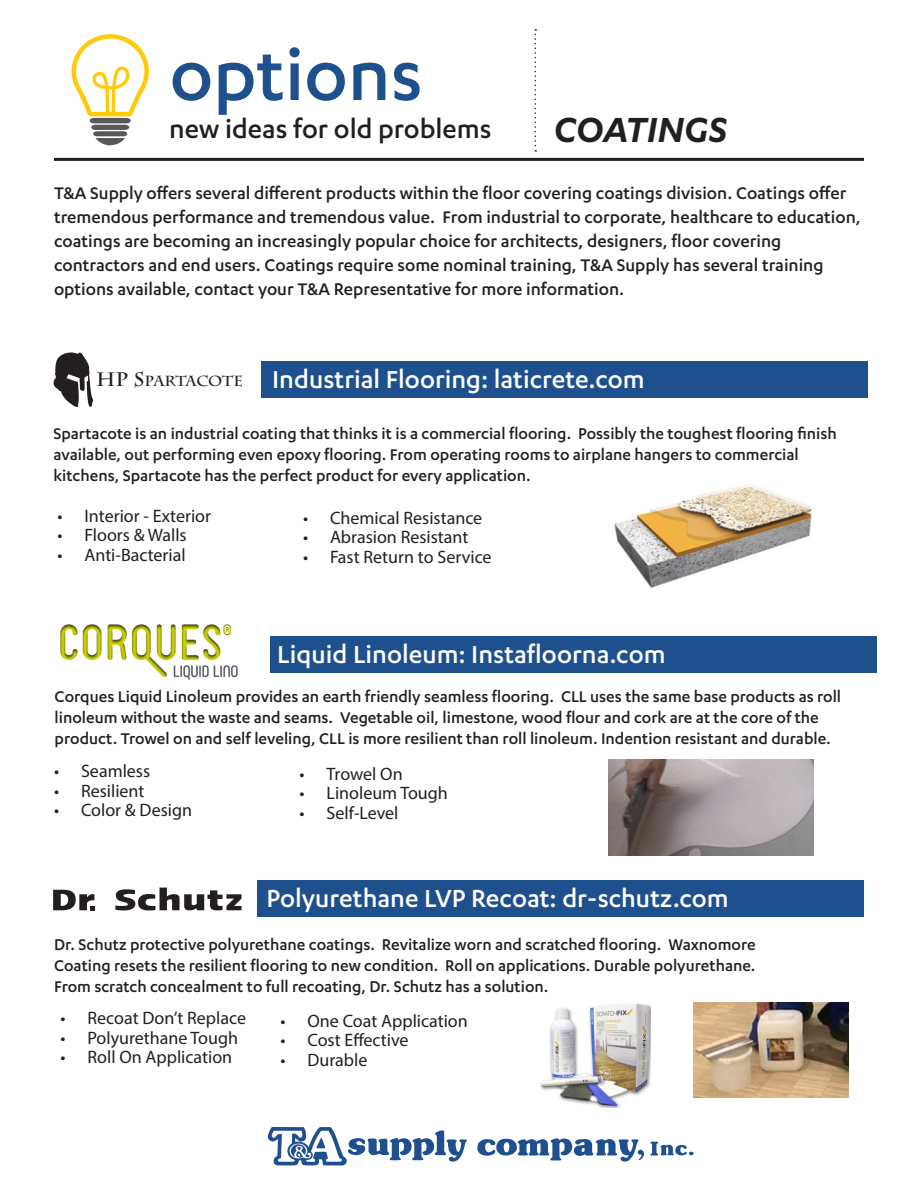
<style>
.page{position:relative;width:918px;height:1188px;background:#fff}
.page>*{position:absolute;margin:0;border:0;box-sizing:border-box;transform-origin:0 0}
.t1{font:500 82.5px "Karbon";color:#1e508e}
.t2{font:italic 600 40.5px "Karbon";color:#231f20}
.t3{font:500 30px "Karbon";color:#231f20}
.t4{font:500 28.5px "Karbon";color:#fff}
.t5{font:500 19.5px/24px "Karbon";color:#231f20}
.t6{font:500 18px/21px "Karbon";color:#231f20}
.t7{font:18px "Myriad Pro";color:#231f20}
.t8{font:700 14.55px "Charlemagne Std";color:#231f20}
.s1{font-size:19.5px}
</style>
<div class="page">
<div style="left:258px;top:880px;width:606px;height:37px;background:#1e508e"></div>
<div style="left:270px;top:636px;width:606px;height:36px;background:#1e508e"></div>
<div style="left:261px;top:361px;width:606px;height:37px;background:#1e508e"></div>
<hr style="left:54px;top:158px;width:810px;height:3px;background:#231f20">
<svg style="left:71px;top:34px;width:78px;height:112px"></svg>
<svg style="left:477px;top:1138px;width:167px;height:24px"></svg>
<svg style="left:268px;top:1127px;width:199px;height:39px"></svg>
<svg style="left:650px;top:1142px;width:44px;height:14px"></svg>
<img style="left:614px;top:484px;width:198px;height:104px">
<img style="left:540px;top:1003px;width:111px;height:104px">
<img style="left:694px;top:1002px;width:155px;height:95px">
<img style="left:609px;top:760px;width:204px;height:96px">
<svg style="left:535px;top:29px;width:1px;height:123px"></svg>
<svg style="left:53px;top:352px;width:40px;height:55px"></svg>
<svg style="left:115px;top:888px;width:127px;height:22px"></svg>
<svg style="left:53px;top:890px;width:41px;height:20px"></svg>
<img style="left:60px;top:624px;width:178px;height:56px">
<p class="t1" style="left:170px;top:29px;width:255px">options</p>
<p class="t3" style="left:169px;top:112px;width:324px">new ideas for old problems</p>
<p class="t2" style="left:554px;top:108px;width:175px">COATINGS</p>
<p class="t5" style="left:54px;top:180px;width:808px">T&amp;A Supply offers several different products within the floor covering coatings division. Coatings offer tremendous performance and tremendous value. From industrial to corporate, healthcare to education, coatings are becoming an increasingly popular choice for architects, designers, floor covering</p>
<p class="t5" style="left:54px;top:252px;width:771px">contractors and end users. Coatings require some nominal training, T&amp;A Supply has several training</p>
<p class="t5" style="left:54px;top:276px;width:572px">options available, contact your T&amp;A Representative for more information.</p>
<p class="t8" style="left:96px;top:373px;width:148px"><span class="s1">HP S</span>PARTACOTE</p>
<p class="t4" style="left:272px;top:363px;width:374px">Industrial Flooring: laticrete.com</p>
<p class="t6" style="left:54px;top:423px;width:785px">Spartacote is an industrial coating that thinks it is a commercial flooring. Possibly the toughest flooring finish available, out performing even epoxy flooring. From operating rooms to airplane hangers to commercial</p>
<p class="t6" style="left:54px;top:465px;width:479px">kitchens, Spartacote has the perfect product for every application.</p>
<p class="t7" style="left:57px;top:505px;width:155px">• Interior - Exterior</p>
<p class="t7" style="left:57px;top:524px;width:131px">• Floors &amp; Walls</p>
<p class="t7" style="left:57px;top:544px;width:130px">• Anti-Bacterial</p>
<p class="t7" style="left:303px;top:507px;width:181px">• Chemical Resistance</p>
<p class="t7" style="left:303px;top:526px;width:167px">• Abrasion Resistant</p>
<p class="t7" style="left:303px;top:546px;width:190px">• Fast Return to Service</p>
<p class="t4" style="left:277px;top:638px;width:390px">Liquid Linoleum: Instafloorna.com</p>
<p class="t6" style="left:55px;top:686px;width:788px">Corques Liquid Linoleum provides an earth friendly seamless flooring. CLL uses the same base products as roll</p>
<p class="t6" style="left:55px;top:707px;width:778px">linoleum without the waste and seams. Vegetable oil, limestone, wood flour and cork are at the core of the product. Trowel on and self leveling, CLL is more resilient than roll linoleum. Indention resistant and durable.</p>
<p class="t7" style="left:54px;top:760px;width:98px">• Seamless</p>
<p class="t7" style="left:54px;top:780px;width:92px">• Resilient</p>
<p class="t7" style="left:54px;top:799px;width:140px">• Color &amp; Design</p>
<p class="t7" style="left:300px;top:762px;width:105px">• Trowel On</p>
<p class="t7" style="left:300px;top:782px;width:150px">• Linoleum Tough</p>
<p class="t7" style="left:300px;top:801px;width:101px">• Self-Level</p>
<p class="t4" style="left:266px;top:882px;width:464px">Polyurethane LVP Recoat: dr-schutz.com</p>
<p class="t6" style="left:54px;top:933px;width:703px">Dr. Schutz protective polyurethane coatings. Revitalize worn and scratched flooring. Waxnomore</p>
<p class="t6" style="left:54px;top:954px;width:703px">Coating resets the resilient flooring to new condition. Roll on applications. Durable polyurethane.</p>
<p class="t6" style="left:54px;top:975px;width:496px">From scratch concealment to full recoating, Dr. Schutz has a solution.</p>
<p class="t7" style="left:60px;top:1007px;width:187px">• Recoat Don’t Replace</p>
<p class="t7" style="left:60px;top:1027px;width:179px">• Polyurethane Tough</p>
<p class="t7" style="left:60px;top:1046px;width:173px">• Roll On Application</p>
<p class="t7" style="left:280px;top:1009px;width:189px">• One Coat Application</p>
<p class="t7" style="left:280px;top:1029px;width:130px">• Cost Effective</p>
<p class="t7" style="left:280px;top:1048px;width:88px">• Durable</p>
</div>
